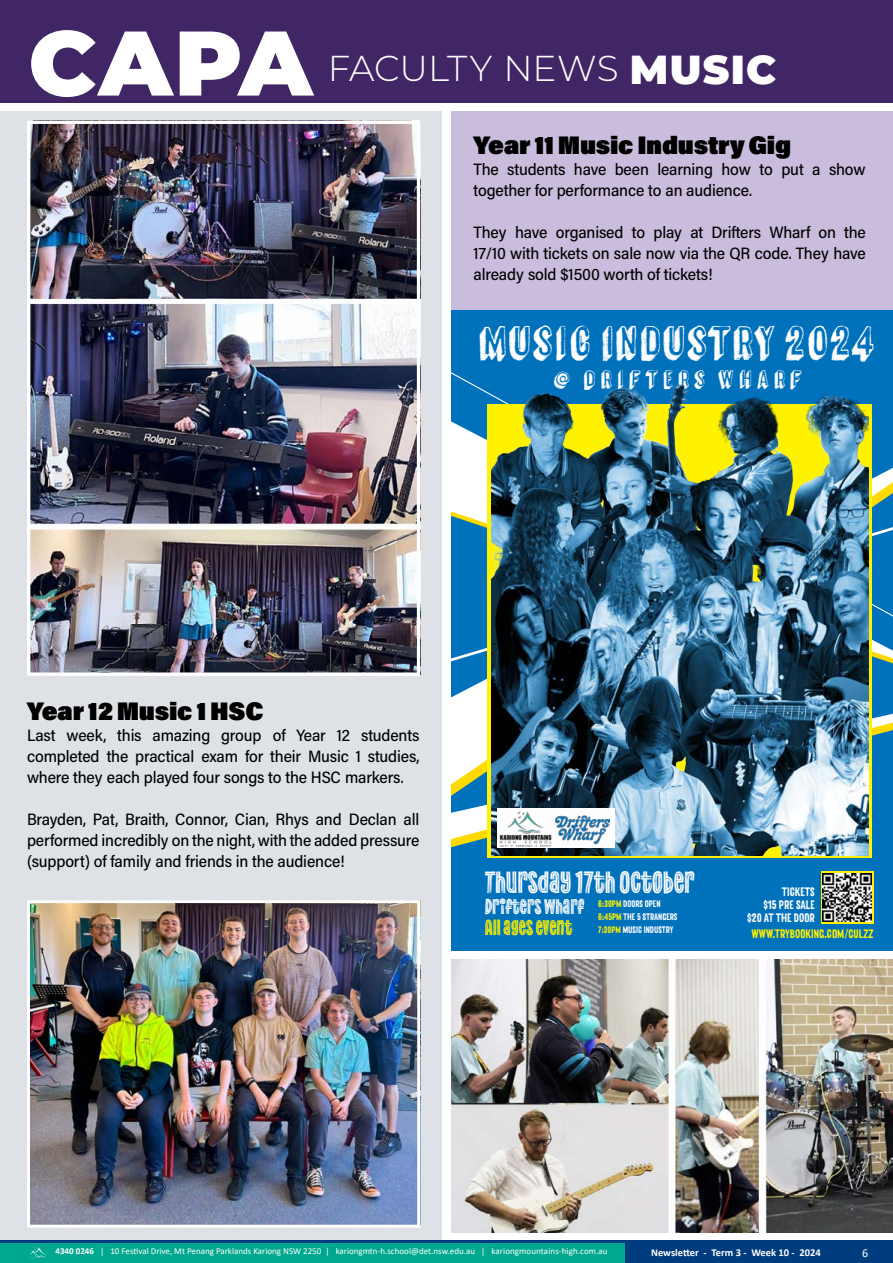
<style>
.page{position:relative;width:893px;height:1263px;background:#fff}
.page>*{position:absolute;margin:0;border:0;box-sizing:border-box;transform-origin:0 0}
.Heading_2_Montserrat{font:900 91.5px "Montserrat";color:#fff}
.t1{font:41.1px "Canvas 3 D Sans Shadow";letter-spacing:.03em;color:#fff}
.Heading_2_Montserrat-2{font:300 36px "Montserrat";color:#fff}
.t2{font:800 29.7px "Canvas Inline";color:#fff}
.KMHS_Body{font:900 25.5px "Acumin Pro Semi Cond";letter-spacing:-.01em;color:#000}
.t3{font:22.2px "Canvas 3 D Sans Shadow";letter-spacing:.21em;color:#fff}
.t4{font:800 20.55px/21px "Canvas Inline";color:#fff}
.KMHS_Body-2{font:16.5px/21px "Acumin Variable Concept";letter-spacing:-.01em;color:#000;text-align:justify}
.t5{font:12px "Calibri";color:#fff}
.t6{font:11.85px/12.9px "Canvas 3 D Sans Kerned";color:#fff;text-align:right}
.t7{font:11.85px "Canvas 3 D Sans Kerned";color:#fff200}
.t8{font:700 10.5px "Calibri";color:#fff}
.t9{font:9.15px/12.9px "Canvas 3 D Sans Kerned";color:#fff}
.t10{font:9px "Calibri";color:#fff}
.s1{font-weight:900;font-size:40.5px}
.s2{color:#fff200}
.s3{font-weight:700}
</style>
<div class="page">
<svg style="left:0;top:1240px;width:893px;height:4px;background:#004e80"></svg>
<div style="left:0;top:1244px;width:893px;height:19px;background:#00a88f"></div>
<div style="left:626px;top:1244px;width:267px;height:19px;background:#003c7e"></div>
<svg style="left:30px;top:1247px;width:17px;height:10px"></svg>
<div style="left:0;top:112px;width:442px;height:1128px;background:#dee1e5"></div>
<div style="left:451px;top:112px;width:442px;height:203px;background:#cabcdc"></div>
<img style="left:31px;top:125px;width:385px;height:547px">
<div style="left:27px;top:121px;width:393px;height:555px;border:3px solid #fff"></div>
<img style="left:31px;top:904px;width:385px;height:320px">
<div style="left:27px;top:900px;width:393px;height:328px;border:3px solid #fff"></div>
<div style="left:0;top:0;width:893px;height:103px;background:#412666"></div>
<div style="left:451px;top:310px;width:442px;height:641px;background:#0071bb"></div>
<svg style="left:451px;top:684px;width:442px;height:160px"></svg>
<svg style="left:451px;top:639px;width:442px;height:45px"></svg>
<svg style="left:451px;top:372px;width:442px;height:245px"></svg>
<div style="left:487px;top:404px;width:385px;height:454px;background:linear-gradient(to right,#fff200,#fff200)"></div>
<svg style="left:821px;top:871px;width:52px;height:53px"></svg>
<img style="left:823px;top:874px;width:48px;height:48px">
<img style="left:491px;top:385px;width:377px;height:470px">
<div style="left:497px;top:808px;width:118px;height:40px;background:#fff"></div>
<img style="left:499px;top:811px;width:53px;height:36px">
<img style="left:556px;top:803px;width:53px;height:53px">
<img style="left:451px;top:959px;width:442px;height:274px">
<p class="Heading_2_Montserrat" style="left:28px;top:-6px;width:285px">CAPA</p>
<p class="Heading_2_Montserrat-2" style="left:328px;top:43px;width:450px">FACULTY NEWS <span class="s1">MUSIC</span></p>
<p class="KMHS_Body" style="left:473px;top:128px;width:319px">Year 11 Music Industry Gig</p>
<p class="KMHS_Body-2" style="left:473px;top:158px;width:394px">The students have been learning how to put a show together for performance to an audience.</p>
<p class="KMHS_Body-2" style="left:473px;top:221px;width:394px">They have organised to play at Drifters Wharf on the 17/10 with tickets on sale now via the QR code. They have already sold $1500 worth of tickets!</p>
<p class="t1" style="left:485px;top:316px;width:397px">MUSIC INDUSTRY 2024</p>
<p class="t3" style="left:556px;top:365px;width:250px">@ DRIFTERS WHARF</p>
<p class="KMHS_Body" style="left:27px;top:693px;width:238px">Year 12 Music 1 HSC</p>
<p class="KMHS_Body-2" style="left:27px;top:724px;width:394px">Last week, this amazing group of Year 12 students completed the practical exam for their Music 1 studies, where they each played four songs to the HSC markers.</p>
<p class="KMHS_Body-2" style="left:27px;top:808px;width:394px">Brayden, Pat, Braith, Connor, Cian, Rhys and Declan all performed incredibly on the night, with the added pressure (support) of family and friends in the audience!</p>
<p class="t2" style="left:485px;top:864px;width:212px">THURSDAY 17TH OCTOBER</p>
<p class="t4" style="left:485px;top:896px;width:101px">DRIFTERS WHARF<br><span class="s2">ALL AGES EVENT</span></p>
<p class="t9" style="left:598px;top:897px;width:81px"><span class="s2">6:30PM</span> DOORS OPEN<br><span class="s2">6:45PM</span> THE 5 STRANGERS<br><span class="s2">7:30PM</span> MUSIC INDUSTRY</p>
<p class="t6" style="left:747px;top:885px;width:69px">TICKETS<br>$15 PRE SALE $20 AT THE DOOR</p>
<p class="t7" style="left:751px;top:926px;width:124px">WWW.TRYBOOKING.COM/CULZZ</p>
<p class="t10" style="left:56px;top:1245px;width:554px"><span class="s3">4340 0246</span> | 10 Festival Drive, Mt Penang Parklands Kariong NSW 2250 | kariongmtn-h.school@det.nsw.edu.au | kariongmountains-high.com.au</p>
<p class="t8" style="left:651px;top:1245px;width:171px">Newsletter - Term 3 - Week 10 - 2024</p>
<p class="t5" style="left:862px;top:1244px;width:8px">6</p>
</div>
